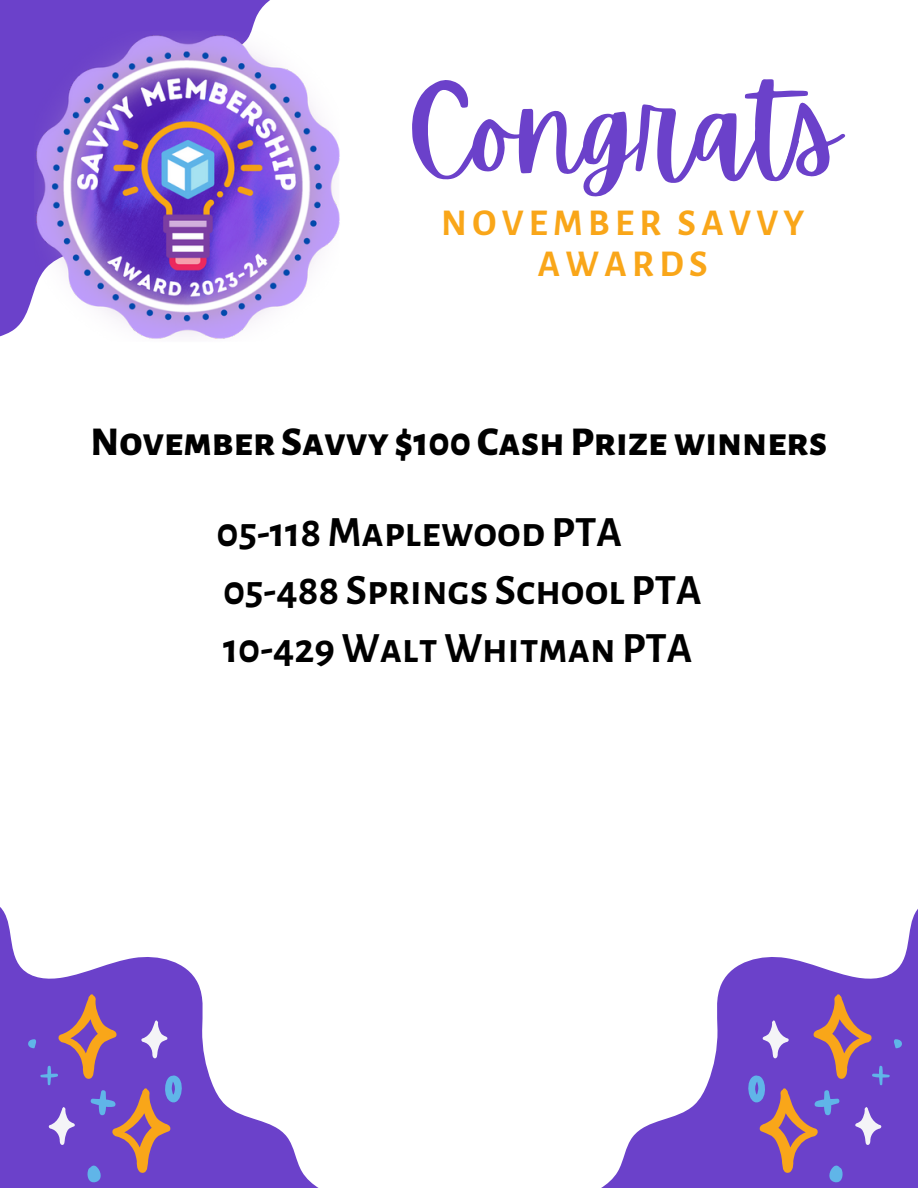
<style>
.page{position:relative;width:918px;height:1188px;background:#fff}
.page>*{position:absolute;margin:0;border:0;box-sizing:border-box;transform-origin:0 0}
.t1{font:117.9px "Apricots";color:#6b41ca}
.t2{font:700 42.45px "Alegreya Sans SC";color:#000}
.t3{font:800 41.25px "Alegreya Sans SC";color:#000}
.t4{font:700 37.2px/40.5px "Alegreya Sans SC";letter-spacing:.145em;color:#f9a619;text-align:center}
</style>
<div class="page">
<svg style="left:0;top:907px;width:319px;height:281px"></svg>
<svg style="left:26px;top:994px;width:155px;height:190px;background:#7c52ba"></svg>
<svg style="left:601px;top:909px;width:317px;height:279px"></svg>
<svg style="left:749px;top:994px;width:155px;height:190px;background:#7c53ba"></svg>
<div style="left:0;top:0;width:270px;height:337px;background:#6b41ca"></div>
<img style="left:14px;top:13px;width:326px;height:326px">
<p class="t1" style="left:406px;top:62px;width:435px">Congrats</p>
<p class="t4" style="left:441px;top:204px;width:365px">NOVEMBER SAVVY<br>AWARDS</p>
<p class="t3" style="left:91px;top:422px;width:738px">November Savvy $100 CashPrizewinners</p>
<p class="t2" style="left:217px;top:512px;width:407px">05-118Maplewood PTA</p>
<p class="t2" style="left:223px;top:570px;width:480px">05-488 Springs School PTA</p>
<p class="t2" style="left:223px;top:628px;width:471px">10-429 Walt WhitmanPTA</p>
</div>
